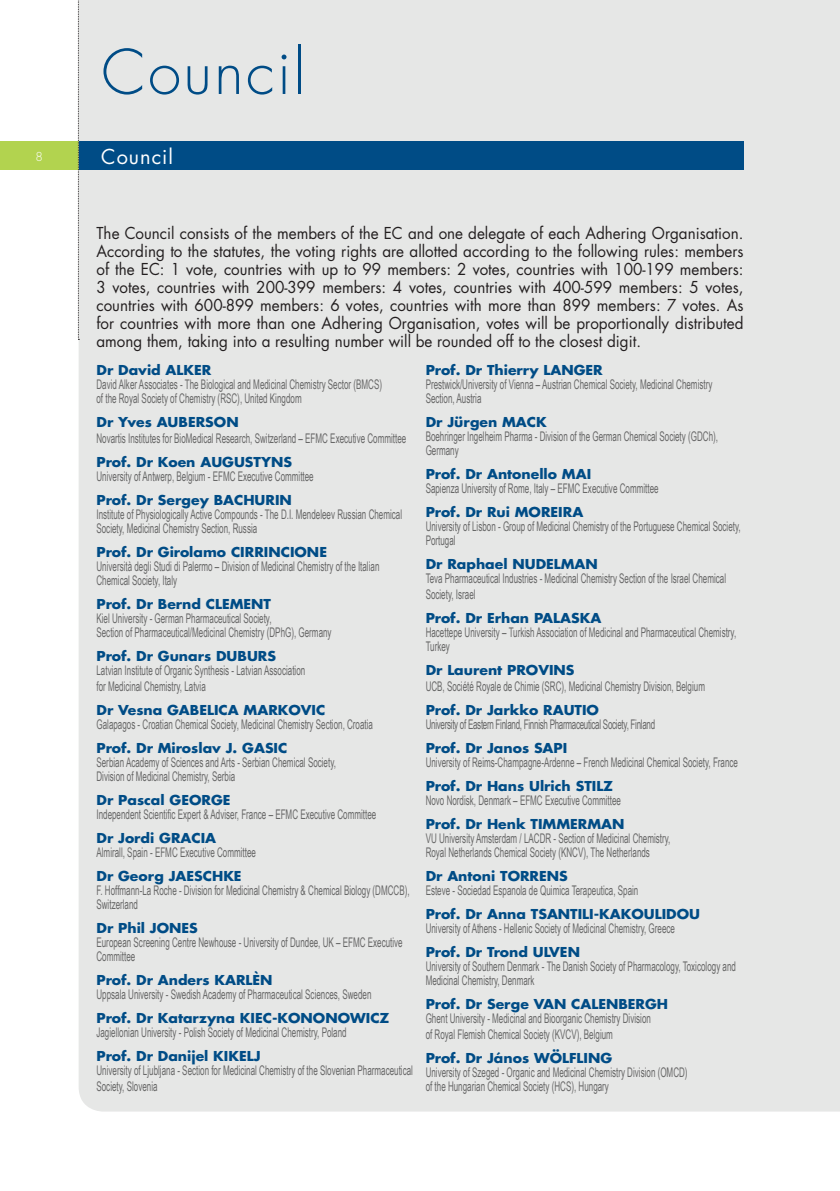
<style>
.page{position:relative;width:840px;height:1191px;background:#fff}
.page>*{position:absolute;margin:0;border:0;box-sizing:border-box;transform-origin:0 0}
.t1{font:300 60px "Futura";letter-spacing:.04em;color:#004c86}
.t2{font:20px "Futura";letter-spacing:.05em;color:#fff}
.t3{font:16px/18px "Futura";color:#231f20;text-align:justify;scale:.95 1}
.t4{font:13.4px/14px "Arial Narrow";color:#676767;scale:.74 1}
.t5{font:700 13.4px "Futura";color:#004c86;scale:1.05 1}
.t6{font:13.4px "Arial Narrow";letter-spacing:-.03em;color:#676767;scale:.74 1}
.t7{font:300 12px "Futura";color:#fff}
</style>
<div class="page">
<svg style="left:839px;top:0;width:1px;height:1111px"></svg>
<div style="left:0;top:142px;width:79px;height:28px;background:#b2d34f"></div>
<div style="left:79px;top:0;width:760px;height:1111px;background:#e6e7e6"></div>
<div style="left:79px;top:142px;width:664px;height:28px;background:#004c86"></div>
<svg style="left:78px;top:0;width:1px;height:340px"></svg>
<h1 class="t1" style="left:101px;top:34px;width:205px">Council</h1>
<p class="t7" style="left:36px;top:148px;width:9px">8</p>
<h2 class="t2" style="left:101px;top:143px;width:73px">Council</h2>
<p class="t3" style="left:96px;top:224px;width:682px">The Council consists of the members of the EC and one delegate of each Adhering Organisation.<br>According to the statutes, the voting rights are allotted according to the following rules: members of the EC: 1 vote, countries with up to 99 members: 2 votes, countries with 100-199 members:<br>3 votes, countries with 200-399 members: 4 votes, countries with 400-599 members: 5 votes, countries with 600-899 members: 6 votes, countries with more than 899 members: 7 votes. As for countries with more than one Adhering Organisation, votes will be proportionally distributed among them, taking into a resulting number will be rounded off to the closest digit.</p>
<p class="t5" style="left:96px;top:360px;width:111px">Dr David ALKER</p>
<p class="t4" style="left:96px;top:376px;width:387px">David Alker Associates - The Biological and Medicinal Chemistry Sector (BMCS) of the Royal Society of Chemistry (RSC), United Kingdom</p>
<p class="t5" style="left:96px;top:412px;width:137px">Dr Yves AUBERSON</p>
<p class="t4" style="left:96px;top:430px;width:420px">Novartis Institutes for BioMedical Research, Switzerland – EFMC Executive Committee</p>
<p class="t5" style="left:96px;top:452px;width:188px">Prof. Dr Koen AUGUSTYNS</p>
<p class="t4" style="left:96px;top:468px;width:295px">University of Antwerp, Belgium - EFMC Executive Committee</p>
<p class="t5" style="left:96px;top:490px;width:187px">Prof. Dr Sergey BACHURIN</p>
<p class="t4" style="left:96px;top:506px;width:414px">Institute of Physiologically Active Compounds - The D.I. Mendeleev Russian Chemical<br>Society, Medicinal Chemistry Section, Russia</p>
<p class="t5" style="left:96px;top:542px;width:221px">Prof. Dr Girolamo CIRRINCIONE</p>
<p class="t4" style="left:96px;top:558px;width:384px">Università degli Studi di Palermo – Division of Medicinal Chemistry of the Italian<br>Chemical Society, Italy</p>
<p class="t5" style="left:96px;top:594px;width:168px">Prof. Dr Bernd CLEMENT</p>
<p class="t4" style="left:96px;top:610px;width:319px">Kiel University - German Pharmaceutical Society,<br>Section of Pharmaceutical/Medicinal Chemistry (DPhG), Germany</p>
<p class="t5" style="left:96px;top:646px;width:172px">Prof. Dr Gunars DUBURS</p>
<p class="t4" style="left:96px;top:661px;width:283px;line-height:16px">Latvian Institute of Organic Synthesis - Latvian Association for Medicinal Chemistry, Latvia</p>
<p class="t5" style="left:96px;top:700px;width:219px">Dr Vesna GABELICA MARKOVIC</p>
<p class="t4" style="left:96px;top:716px;width:375px">Galapagos - Croatian Chemical Society, Medicinal Chemistry Section, Croatia</p>
<p class="t5" style="left:96px;top:738px;width:183px">Prof. Dr Miroslav J. GASIC</p>
<p class="t4" style="left:96px;top:754px;width:325px">Serbian Academy of Sciences and Arts - Serbian Chemical Society,<br>Division of Medicinal Chemistry, Serbia</p>
<p class="t5" style="left:96px;top:790px;width:129px">Dr Pascal GEORGE</p>
<p class="t4" style="left:96px;top:806px;width:379px">Independent Scientific Expert &amp; Adviser, France – EFMC Executive Committee</p>
<p class="t5" style="left:96px;top:828px;width:115px">Dr Jordi GRACIA</p>
<p class="t4" style="left:96px;top:844px;width:217px">Almirall, Spain - EFMC Executive Committee</p>
<p class="t5" style="left:96px;top:866px;width:140px">Dr Georg JAESCHKE</p>
<p class="t4" style="left:96px;top:882px;width:424px">F. Hoffmann-La Roche - Division for Medicinal Chemistry &amp; Chemical Biology (DMCCB),<br>Switzerland</p>
<p class="t5" style="left:96px;top:918px;width:98px">Dr Phil JONES</p>
<p class="t4" style="left:96px;top:934px;width:415px">European Screening Centre Newhouse - University of Dundee, UK – EFMC Executive<br>Committee</p>
<p class="t5" style="left:96px;top:970px;width:169px">Prof. Dr Anders KARLÈN</p>
<p class="t4" style="left:96px;top:986px;width:373px">Uppsala University - Swedish Academy of Pharmaceutical Sciences, Sweden</p>
<p class="t5" style="left:96px;top:1008px;width:280px">Prof. Dr Katarzyna KIEC-KONONOWICZ</p>
<p class="t4" style="left:96px;top:1024px;width:339px">Jagiellonian University - Polish Society of Medicinal Chemistry, Poland</p>
<p class="t5" style="left:96px;top:1046px;width:158px">Prof. Dr Danijel KIKELJ</p>
<p class="t4" style="left:96px;top:1061px;width:429px;line-height:16px">University of Ljubljana - Section for Medicinal Chemistry of the Slovenian Pharmaceutical<br>Society, Slovenia</p>
<p class="t5" style="left:425px;top:360px;width:170px">Prof. Dr Thierry LANGER</p>
<p class="t4" style="left:425px;top:376px;width:389px">Prestwick/University of Vienna – Austrian Chemical Society, Medicinal Chemistry<br>Section, Austria</p>
<p class="t5" style="left:425px;top:412px;width:117px">Dr Jürgen MACK</p>
<p class="t4" style="left:425px;top:428px;width:396px">Boehringer Ingelheim Pharma - Division of the German Chemical Society (GDCh),<br>Germany</p>
<p class="t5" style="left:425px;top:464px;width:159px">Prof. Dr Antonello MAI</p>
<p class="t4" style="left:425px;top:480px;width:316px">Sapienza University of Rome, Italy – EFMC Executive Committee</p>
<p class="t5" style="left:425px;top:502px;width:151px">Prof. Dr Rui MOREIRA</p>
<p class="t4" style="left:425px;top:518px;width:427px">University of Lisbon - Group of Medicinal Chemistry of the Portuguese Chemical Society,<br>Portugal</p>
<p class="t5" style="left:425px;top:554px;width:165px">Dr Raphael NUDELMAN</p>
<p class="t4" style="left:425px;top:569px;width:407px;line-height:16px">Teva Pharmaceutical Industries - Medicinal Chemistry Section of the Israel Chemical<br>Society, Israel</p>
<p class="t5" style="left:425px;top:608px;width:169px">Prof. Dr Erhan PALASKA</p>
<p class="t4" style="left:425px;top:624px;width:421px">Hacettepe University – Turkish Association of Medicinal and Pharmaceutical Chemistry,<br>Turkey</p>
<p class="t5" style="left:425px;top:660px;width:143px">Dr Laurent PROVINS</p>
<p class="t4" style="left:425px;top:678px;width:379px">UCB, Société Royale de Chimie (SRC), Medicinal Chemistry Division, Belgium</p>
<p class="t5" style="left:425px;top:700px;width:166px">Prof. Dr Jarkko RAUTIO</p>
<p class="t6" style="left:425px;top:714px;width:311px">University of Eastern Finland, Finnish Pharmaceutical Society, Finland</p>
<p class="t5" style="left:425px;top:738px;width:136px">Prof. Dr Janos SAPI</p>
<p class="t4" style="left:425px;top:754px;width:423px">University of Reims-Champagne-Ardenne – French Medicinal Chemical Society, France</p>
<p class="t5" style="left:425px;top:776px;width:180px">Prof. Dr Hans Ulrich STILZ</p>
<p class="t4" style="left:425px;top:792px;width:265px">Novo Nordisk, Denmark – EFMC Executive Committee</p>
<p class="t5" style="left:425px;top:814px;width:191px">Prof. Dr Henk TIMMERMAN</p>
<p class="t4" style="left:425px;top:830px;width:332px">VU University Amsterdam / LACDR - Section of Medicinal Chemistry,<br>Royal Netherlands Chemical Society (KNCV), The Netherlands</p>
<p class="t5" style="left:425px;top:866px;width:137px">Dr Antoni TORRENS</p>
<p class="t4" style="left:425px;top:882px;width:289px">Esteve - Sociedad Espanola de Quimica Terapeutica, Spain</p>
<p class="t5" style="left:425px;top:904px;width:263px">Prof. Dr Anna TSANTILI-KAKOULIDOU</p>
<p class="t4" style="left:425px;top:920px;width:338px">University of Athens - Hellenic Society of Medicinal Chemistry, Greece</p>
<p class="t5" style="left:425px;top:942px;width:148px">Prof. Dr Trond ULVEN</p>
<p class="t4" style="left:425px;top:958px;width:420px">University of Southern Denmark - The Danish Society of Pharmacology, Toxicology and<br>Medicinal Chemistry, Denmark</p>
<p class="t5" style="left:425px;top:994px;width:232px">Prof. Dr Serge VAN CALENBERGH</p>
<p class="t4" style="left:425px;top:1009px;width:306px;line-height:16px">Ghent University - Medicinal and Bioorganic Chemistry Division of Royal Flemish Chemical Society (KVCV), Belgium</p>
<p class="t5" style="left:425px;top:1048px;width:179px">Prof. Dr János WÖLFLING</p>
<p class="t4" style="left:425px;top:1064px;width:355px">University of Szeged - Organic and Medicinal Chemistry Division (OMCD) of the Hungarian Chemical Society (HCS), Hungary</p>
</div>
